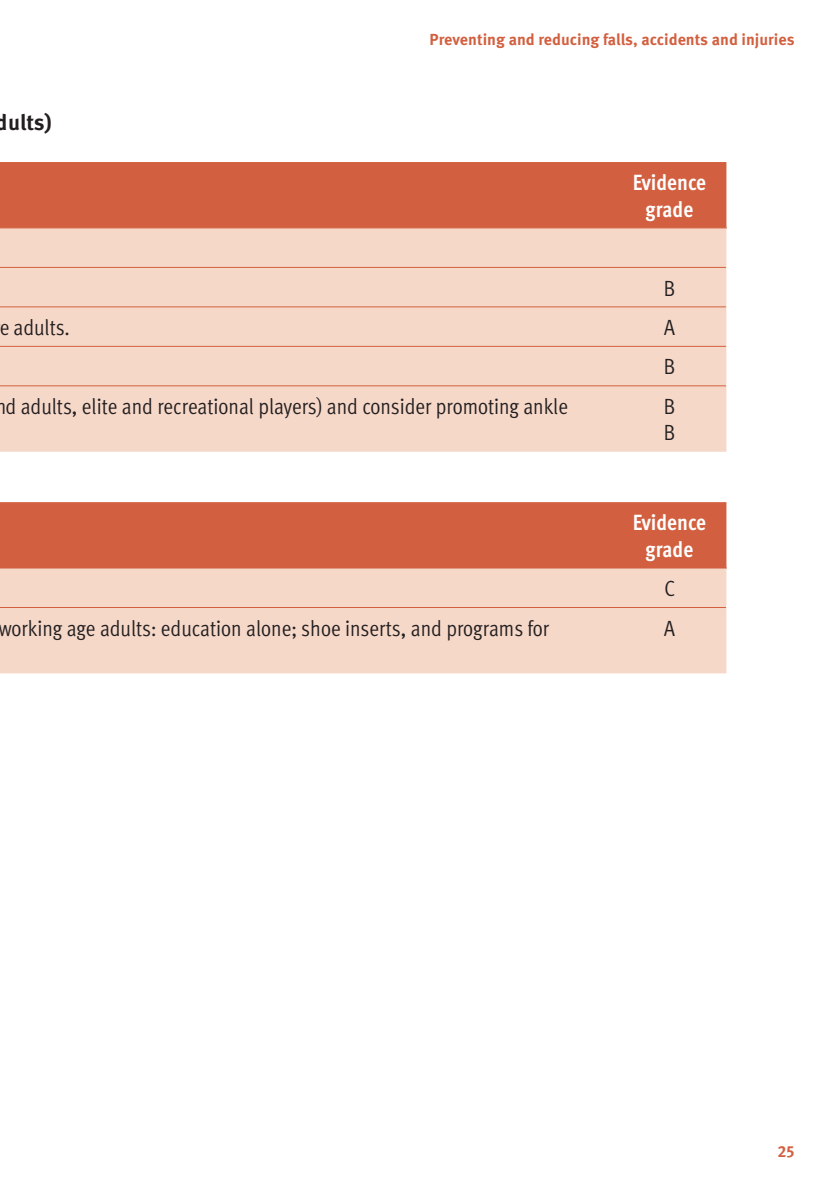
<style>
.page{position:relative;width:840px;height:1191px;background:#fff}
.page>*{position:absolute;margin:0;border:0;box-sizing:border-box;transform-origin:0 0}
.t1{font:22px/39.4px "Meta Cond OT";color:#231f20}
.t2{font:700 22px/26.4px "Meta Cond OT";color:#fff;text-align:center}
.t3{font:700 22px "Meta Pro";color:#231f20}
.t4{font:700 16px "Meta Pro";color:#d26040}
</style>
<div class="page">
<div style="left:0;top:162px;width:726px;height:65px;background:#d26040"></div>
<div style="left:0;top:228px;width:726px;height:224px;background:#f6d8c9"></div>
<hr style="left:0;top:227px;width:608px;height:1px;background:#d26040">
<hr style="left:608px;top:227px;width:118px;height:1px;background:#d26040">
<hr style="left:0;top:267px;width:608px;height:1px;background:#d26040">
<hr style="left:608px;top:267px;width:117px;height:1px;background:#d26040">
<hr style="left:0;top:306px;width:608px;height:1px;background:#d26040">
<hr style="left:608px;top:306px;width:117px;height:1px;background:#d26040">
<hr style="left:0;top:346px;width:608px;height:1px;background:#d26040">
<hr style="left:608px;top:346px;width:117px;height:1px;background:#d26040">
<hr style="left:0;top:385px;width:608px;height:1px;background:#d26040">
<hr style="left:608px;top:385px;width:117px;height:1px;background:#d26040">
<div style="left:0;top:502px;width:726px;height:65px;background:#d26040"></div>
<div style="left:0;top:568px;width:726px;height:105px;background:#f6d8c9"></div>
<hr style="left:0;top:567px;width:608px;height:1px;background:#d26040">
<hr style="left:608px;top:567px;width:118px;height:1px;background:#d26040">
<hr style="left:0;top:607px;width:608px;height:1px;background:#d26040">
<hr style="left:608px;top:607px;width:117px;height:1px;background:#d26040">
<p class="t3" style="left:-4px;top:108px;width:57px">dults)</p>
<p class="t4" style="left:429px;top:29px;width:366px">Preventing and reducing falls, accidents and injuries</p>
<p class="t2" style="left:632px;top:170px;width:75px">Evidence grade</p>
<p class="t1" style="left:663px;top:269px;width:13px">B</p>
<p class="t1" style="left:-1px;top:308px;width:72px">e adults.</p>
<p class="t1" style="left:663px;top:308px;width:13px">A<br>B</p>
<p class="t1" style="left:-5px;top:387px;width:574px">nd adults, elite and recreational players) and consider promoting ankle</p>
<p class="t1" style="left:663px;top:394px;width:13px;line-height:26.4px">B<br>B</p>
<p class="t2" style="left:632px;top:510px;width:75px">Evidence grade</p>
<p class="t1" style="left:664px;top:569px;width:12px">C</p>
<p class="t1" style="left:-1px;top:609px;width:552px">working age adults: education alone; shoe inserts, and programs for</p>
<p class="t1" style="left:663px;top:609px;width:12px">A</p>
<p class="t4" style="left:777px;top:1141px;width:19px">25</p>
</div>
